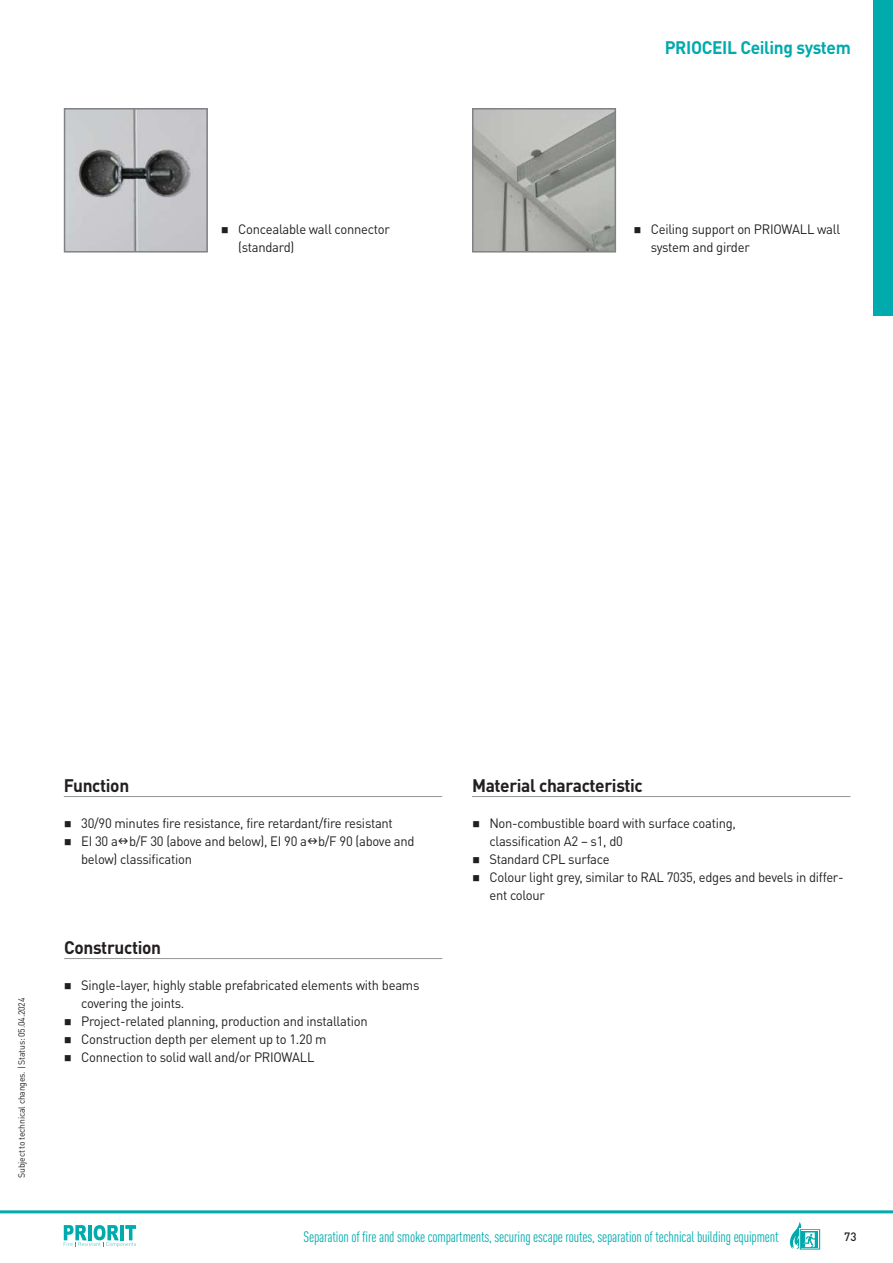
<style>
.page{position:relative;width:893px;height:1263px;background:#fff}
.page>*{position:absolute;margin:0;border:0;box-sizing:border-box;transform-origin:0 0}
.t1{font:700 18px "DINOT";letter-spacing:-.02em;color:#231f20;scale:.96 1}
.t2{font:700 18px "DINOT";letter-spacing:-.02em;color:#00aaad;scale:.96 1}
.t3{font:condensed 15px "DINOT";letter-spacing:-.01em;color:#00aaad}
.t4{font:13.5px/18px "DINOT";letter-spacing:-.02em;color:#231f20;scale:.96 1}
.t5{font:500 12px "DINOT";color:#231f20;scale:.96 1}
.t6{font:9px "DINOT";letter-spacing:-.02em;color:#231f20;scale:.96 1}
</style>
<div class="page">
<img style="left:67px;top:111px;width:138px;height:139px">
<div style="left:64px;top:108px;width:144px;height:145px;border:2px solid #808285"></div>
<img style="left:475px;top:111px;width:138px;height:139px">
<div style="left:472px;top:108px;width:144px;height:145px;border:2px solid #808285"></div>
<hr style="left:64px;top:958px;width:378px;height:1px;background:#939598">
<hr style="left:472px;top:796px;width:378px;height:1px;background:#939598">
<hr style="left:64px;top:796px;width:378px;height:1px;background:#939598">
<hr style="left:0;top:1210px;width:893px;height:3px;background:#00aaad">
<svg style="left:64px;top:1225px;width:72px;height:22px"></svg>
<div style="left:874px;top:0;width:19px;height:316px;background:#00aaad"></div>
<svg style="left:799px;top:1229px;width:22px;height:21px"></svg>
<div style="left:800px;top:1229px;width:20px;height:20px;border:1px solid #00aaad"></div>
<svg style="left:815px;top:1231px;width:4px;height:17px"></svg>
<div style="left:802px;top:1231px;width:16px;height:16px;background:#00aaad"></div>
<svg style="left:790px;top:1222px;width:25px;height:27px"></svg>
<h1 class="t2" style="left:665px;top:39px;width:195px">PRIOCEIL Ceiling system</h1>
<p class="t4" style="left:238px;top:221px;width:159px">Concealable wall connector (standard)</p>
<p class="t4" style="left:651px;top:221px;width:199px">Ceiling support on PRIOWALL wall system and girder</p>
<p class="t6" style="left:18px;top:1178px;width:189px;rotate:-90deg">Subject to technical changes. | Status: 05.04.2024</p>
<h1 class="t1" style="left:64px;top:777px;width:70px">Function</h1>
<p class="t4" style="left:81px;top:815px;width:349px">30/90 minutes fire resistance, fire retardant/fire resistant<br>EI 30 a■b/F 30 (above and below), EI 90 a■b/F 90 (above and below) classification</p>
<h1 class="t1" style="left:64px;top:939px;width:102px">Construction</h1>
<p class="t4" style="left:81px;top:977px;width:354px">Single-layer, highly stable prefabricated elements with beams covering the joints.<br>Project-related planning, production and installation Construction depth per element up to 1.20 m<br>Connection to solid wall and/or PRIOWALL</p>
<h1 class="t1" style="left:472px;top:777px;width:180px">Material characteristic</h1>
<p class="t4" style="left:489px;top:815px;width:370px">Non-combustible board with surface coating,<br>classification A2 – s1, d0<br>Standard CPL surface<br>Colour light grey, similar to RAL 7035, edges and bevels in differ&shy;ent colour</p>
<p class="t3" style="left:303px;top:1230px;width:477px">Separation of fire and smoke compartments, securing escape routes, separation of technical building equipment</p>
<p class="t5" style="left:844px;top:1231px;width:14px">73</p>
</div>
